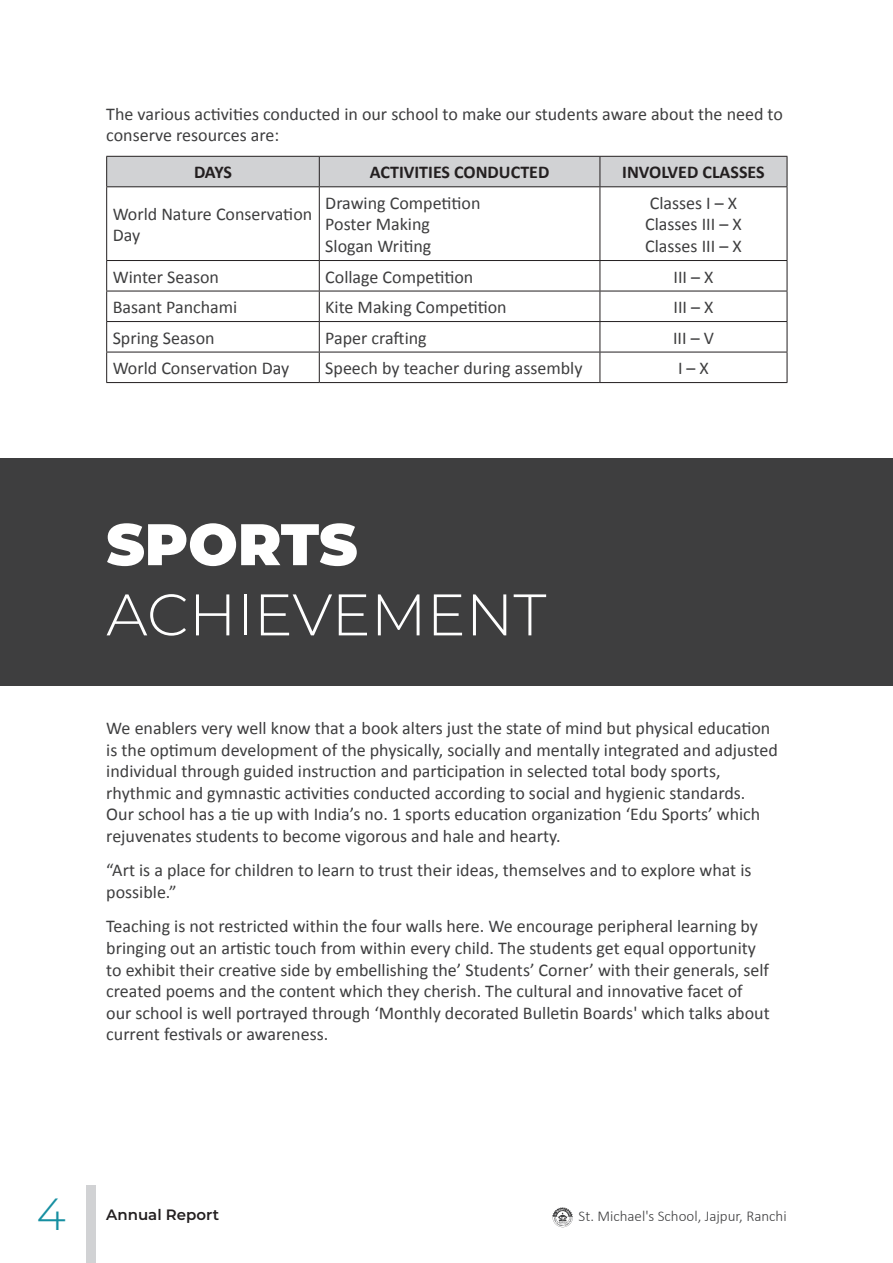
<style>
.page{position:relative;width:893px;height:1263px;background:#fff}
.page>*{position:absolute;margin:0;border:0;box-sizing:border-box;transform-origin:0 0}
.t1{font:300 58.5px "Montserrat";color:#fff}
.t2{font:900 58.5px "Montserrat";color:#fff}
.t3{font:300 45px "Montserrat";color:#168fa1}
.t4{font:18px/21.6px "Calibri";color:#3e3e3f}
.t5{font:700 18px "Calibri";color:#231f20}
.t6{font:300 15px "Calibri";color:#3e3e3f}
.t7{font:600 15px "Montserrat";color:#231f20}
</style>
<div class="page">
<div style="left:86px;top:1185px;width:9px;height:78px;background:#d1d2d4"></div>
<svg style="left:552px;top:1207px;width:21px;height:20px"></svg>
<div style="left:106px;top:156px;width:682px;height:31px;background:#d1d2d4"></div>
<hr style="left:106px;top:186px;width:213px;height:1px;background:#231f20">
<hr style="left:106px;top:187px;width:1px;height:73px;background:#231f20">
<hr style="left:319px;top:186px;width:281px;height:1px;background:#231f20">
<hr style="left:319px;top:187px;width:1px;height:73px;background:#231f20">
<hr style="left:600px;top:186px;width:187px;height:1px;background:#231f20">
<hr style="left:600px;top:187px;width:1px;height:73px;background:#231f20">
<hr style="left:787px;top:187px;width:1px;height:73px;background:#231f20">
<hr style="left:106px;top:260px;width:213px;height:1px;background:#231f20">
<hr style="left:106px;top:261px;width:1px;height:30px;background:#231f20">
<hr style="left:319px;top:260px;width:281px;height:1px;background:#231f20">
<hr style="left:319px;top:261px;width:1px;height:30px;background:#231f20">
<hr style="left:600px;top:260px;width:187px;height:1px;background:#231f20">
<hr style="left:600px;top:261px;width:1px;height:30px;background:#231f20">
<hr style="left:787px;top:261px;width:1px;height:30px;background:#231f20">
<hr style="left:106px;top:291px;width:213px;height:1px;background:#231f20">
<hr style="left:106px;top:291px;width:1px;height:30px;background:#231f20">
<hr style="left:319px;top:291px;width:281px;height:1px;background:#231f20">
<hr style="left:319px;top:291px;width:1px;height:30px;background:#231f20">
<hr style="left:600px;top:291px;width:187px;height:1px;background:#231f20">
<hr style="left:600px;top:291px;width:1px;height:30px;background:#231f20">
<hr style="left:787px;top:291px;width:1px;height:30px;background:#231f20">
<hr style="left:106px;top:321px;width:213px;height:1px;background:#231f20">
<hr style="left:106px;top:322px;width:1px;height:30px;background:#231f20">
<hr style="left:319px;top:321px;width:281px;height:1px;background:#231f20">
<hr style="left:319px;top:322px;width:1px;height:30px;background:#231f20">
<hr style="left:600px;top:321px;width:187px;height:1px;background:#231f20">
<hr style="left:600px;top:322px;width:1px;height:30px;background:#231f20">
<hr style="left:787px;top:322px;width:1px;height:30px;background:#231f20">
<hr style="left:106px;top:352px;width:213px;height:1px;background:#231f20">
<hr style="left:106px;top:352px;width:1px;height:30px;background:#231f20">
<hr style="left:319px;top:352px;width:281px;height:1px;background:#231f20">
<hr style="left:319px;top:352px;width:1px;height:30px;background:#231f20">
<hr style="left:600px;top:352px;width:187px;height:1px;background:#231f20">
<hr style="left:600px;top:352px;width:1px;height:30px;background:#231f20">
<hr style="left:787px;top:352px;width:1px;height:30px;background:#231f20">
<hr style="left:106px;top:382px;width:213px;height:1px;background:#231f20">
<hr style="left:319px;top:382px;width:281px;height:1px;background:#231f20">
<hr style="left:600px;top:382px;width:187px;height:1px;background:#231f20">
<div style="left:0;top:458px;width:893px;height:228px;background:#3e3e3f"></div>
<p class="t4" style="left:106px;top:103px;width:678px">The various activities conducted in our school to make our students aware about the need to conserve resources are:</p>
<p class="t5" style="left:194px;top:161px;width:39px">DAYS</p>
<p class="t5" style="left:370px;top:161px;width:181px">ACTIVITIES CONDUCTED</p>
<p class="t5" style="left:622px;top:161px;width:144px">INVOLVED CLASSES</p>
<p class="t4" style="left:113px;top:203px;width:201px">World Nature Conservation<br>Day</p>
<p class="t4" style="left:325px;top:192px;width:157px">Drawing Competition<br>Poster Making<br>Slogan Writing</p>
<p class="t4" style="left:645px;top:192px;width:98px">Classes I – X<br>Classes III – X<br>Classes III – X</p>
<p class="t4" style="left:113px;top:266px;width:108px">Winter Season</p>
<p class="t4" style="left:325px;top:266px;width:150px">Collage Competition</p>
<p class="t4" style="left:673px;top:266px;width:42px">III – X</p>
<p class="t4" style="left:113px;top:296px;width:126px">Basant Panchami</p>
<p class="t4" style="left:325px;top:296px;width:183px">Kite Making Competition</p>
<p class="t4" style="left:673px;top:296px;width:42px">III – X</p>
<p class="t4" style="left:113px;top:327px;width:103px">Spring Season</p>
<p class="t4" style="left:325px;top:327px;width:103px">Paper crafting</p>
<p class="t4" style="left:673px;top:327px;width:42px">III – V</p>
<p class="t4" style="left:113px;top:357px;width:178px">World Conservation Day</p>
<p class="t4" style="left:325px;top:357px;width:259px">Speech by teacher during assembly</p>
<p class="t4" style="left:678px;top:357px;width:32px">I – X</p>
<h1 class="t2" style="left:106px;top:500px;width:253px">SPORTS</h1>
<h1 class="t1" style="left:106px;top:575px;width:442px">ACHIEVEMENT</h1>
<p class="t4" style="left:106px;top:717px;width:673px">We enablers very well know that a book alters just the state of mind but physical education is the optimum development of the physically, socially and mentally integrated and adjusted individual through guided instruction and participation in selected total body sports, rhythmic and gymnastic activities conducted according to social and hygienic standards.<br>Our school has a tie up with India’s no. 1 sports education organization ‘Edu Sports’ which rejuvenates students to become vigorous and hale and hearty.</p>
<p class="t4" style="left:106px;top:860px;width:647px">“Art is a place for children to learn to trust their ideas, themselves and to explore what is possible.”</p>
<p class="t4" style="left:106px;top:916px;width:665px">Teaching is not restricted within the four walls here. We encourage peripheral learning by bringing out an artistic touch from within every child. The students get equal opportunity to exhibit their creative side by embellishing the’ Students’ Corner’ with their generals, self created poems and the content which they cherish. The cultural and innovative facet of our school is well portrayed through ‘Monthly decorated Bulletin Boards' which talks about current festivals or awareness.</p>
<h2 class="t3" style="left:37px;top:1183px;width:31px">4</h2>
<p class="t7" style="left:106px;top:1203px;width:114px">Annual Report</p>
<p class="t6" style="left:579px;top:1207px;width:210px">St. Michael's School, Jajpur, Ranchi</p>
</div>
